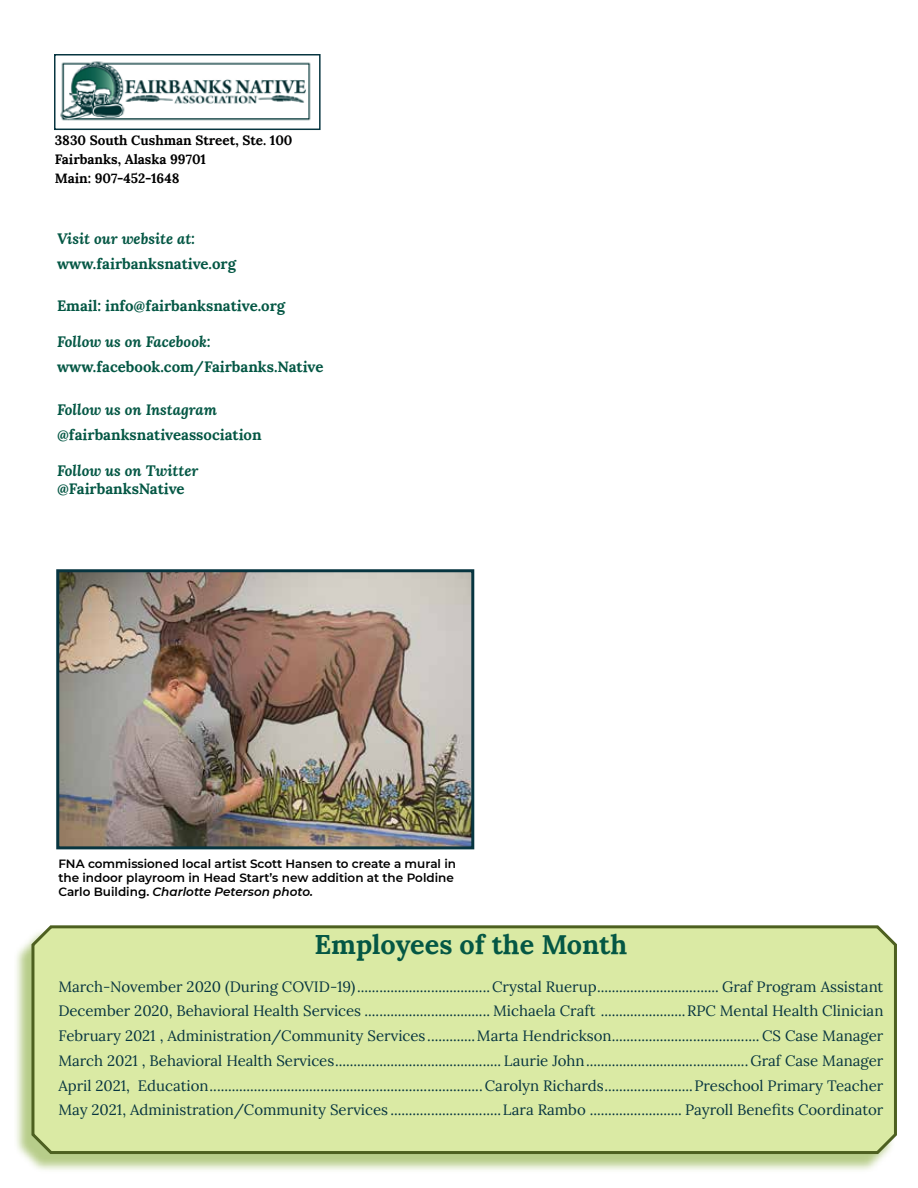
<style>
.page{position:relative;width:918px;height:1188px;background:#fff}
.page>*{position:absolute;margin:0;border:0;box-sizing:border-box;transform-origin:0 0}
.t1{font:700 27px "Lora";letter-spacing:-.005em;color:#045744}
.t2{font:15px/24.8px "Lora";color:#073540;text-align:justify}
.t3{font:700 15px "Lora";color:#045744}
.t4{font:italic 700 15px "Lora";color:#045744}
.t5{font:700 13.5px/18.8px "Lora";color:#000}
.t6{font:600 12px/14.4px "Montserrat";color:#000}
.s1{font-style:italic}
</style>
<div class="page">
<div style="left:14px;top:928px;width:881px;height:246px;background:#9fbc62;opacity:.75"></div>
<div style="left:30px;top:925px;width:867px;height:231px;background:#daeaa4"></div>
<img style="left:60px;top:61px;width:251px;height:60px">
<div style="left:54px;top:54px;width:267px;height:76px;border:2px solid #073540"></div>
<img style="left:60px;top:573px;width:410px;height:272px">
<div style="left:56px;top:569px;width:418px;height:280px;border:3px solid #073540"></div>
<p class="t5" style="left:55px;top:130px;width:239px">3830 South Cushman Street, Ste. 100<br>Fairbanks, Alaska 99701<br>Main: 907-452-1648</p>
<p class="t4" style="left:57px;top:228px;width:140px">Visit our website at:</p>
<p class="t3" style="left:57px;top:250px;width:181px">www.fairbanksnative.org</p>
<p class="t3" style="left:57px;top:293px;width:230px">Email: info@fairbanksnative.org</p>
<p class="t4" style="left:57px;top:331px;width:155px">Follow us on Facebook:</p>
<p class="t3" style="left:57px;top:354px;width:268px">www.facebook.com/Fairbanks.Native</p>
<p class="t4" style="left:57px;top:399px;width:162px">Follow us on Instagram</p>
<p class="t3" style="left:57px;top:421px;width:206px">@fairbanksnativeassociation</p>
<p class="t4" style="left:57px;top:459px;width:143px">Follow us on Twitter</p>
<p class="t3" style="left:57px;top:475px;width:129px">@FairbanksNative</p>
<p class="t6" style="left:58px;top:856px;width:399px">FNA commissioned local artist Scott Hansen to create a mural in the indoor playroom in Head Start’s new addition at the Poldine<br>Carlo Building. <span class="s1">Charlotte Peterson photo.</span></p>
<h1 class="t1" style="left:315px;top:922px;width:314px">Employees of the Month</h1>
<p class="t2" style="left:58px;top:973px;width:827px">March-November 2020 (During COVID-19)....................................Crystal Ruerup................................. Graf Program Assistant December 2020, Behavioral Health Services .................................. Michaela Craft .......................RPC Mental Health Clinician February 2021 , Administration/Community Services .............Marta Hendrickson........................................ CS Case Manager March 2021 , Behavioral Health Services............................................. Laurie John............................................Graf Case Manager April 2021, Education..........................................................................Carolyn Richards........................Preschool Primary Teacher May 2021, Administration/Community Services ..............................Lara Rambo ......................... Payroll Benefits Coordinator</p>
</div>
